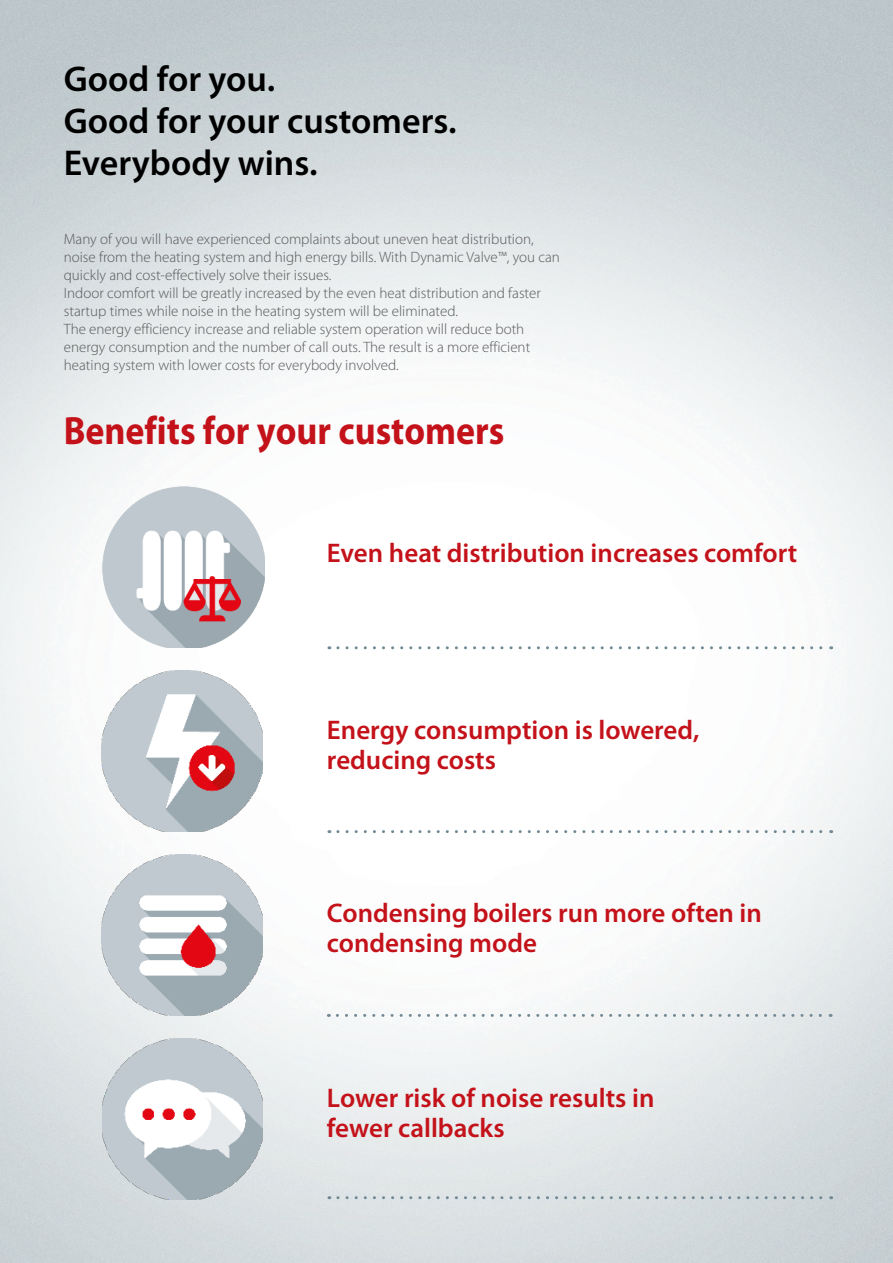
<style>
.page{position:relative;width:893px;height:1263px;background:#fff}
.page>*{position:absolute;margin:0;border:0;box-sizing:border-box;transform-origin:0 0}
.Disclaimer_Litt{font:700 39.6px "Myriad Pro";color:#c4121a;scale:.91 1}
.Disclaimer_Litt-2{font:600 36px "Myriad Pro";color:#000}
.Disclaimer_Litt-3{font:600 27px/30px "Myriad Pro";color:#c4121a}
.Disclaimer_Litt-4{font:300 15px/18px "Myriad Pro";color:#57585a}
</style>
<div class="page">
<img style="left:101px;top:854px;width:162px;height:161px">
<img style="left:101px;top:671px;width:162px;height:161px">
<img style="left:103px;top:487px;width:161px;height:161px">
<img style="left:102px;top:1038px;width:161px;height:161px">
<svg style="left:338px;top:646px;width:494px;height:3px"></svg>
<svg style="left:338px;top:830px;width:494px;height:3px"></svg>
<svg style="left:337px;top:1014px;width:494px;height:3px"></svg>
<svg style="left:338px;top:1196px;width:494px;height:3px"></svg>
<p class="Disclaimer_Litt-2" style="left:64px;top:59px;width:213px">Good for you.</p>
<p class="Disclaimer_Litt-2" style="left:64px;top:101px;width:394px">Good for your customers.</p>
<p class="Disclaimer_Litt-2" style="left:64px;top:143px;width:255px">Everybody wins.</p>
<p class="Disclaimer_Litt-4" style="left:64px;top:230px;width:498px">Many of you will have experienced complaints about uneven heat distribution, noise from the heating system and high energy bills. With Dynamic Valve™, you can quickly and cost-effectively solve their issues.</p>
<p class="Disclaimer_Litt-4" style="left:64px;top:284px;width:479px">Indoor comfort will be greatly increased by the even heat distribution and faster startup times while noise in the heating system will be eliminated.</p>
<p class="Disclaimer_Litt-4" style="left:64px;top:320px;width:468px">The energy efficiency increase and reliable system operation will reduce both energy consumption and the number of call outs. The result is a more efficient heating system with lower costs for everybody involved.</p>
<p class="Disclaimer_Litt" style="left:64px;top:408px;width:486px">Benefits for your customers</p>
<p class="Disclaimer_Litt-3" style="left:327px;top:539px;width:472px">Even heat distribution increases comfort</p>
<p class="Disclaimer_Litt-3" style="left:327px;top:715px;width:374px">Energy consumption is lowered, reducing costs</p>
<p class="Disclaimer_Litt-3" style="left:327px;top:898px;width:436px">Condensing boilers run more often in condensing mode</p>
<p class="Disclaimer_Litt-3" style="left:327px;top:1083px;width:329px">Lower risk of noise results in fewer callbacks</p>
</div>
